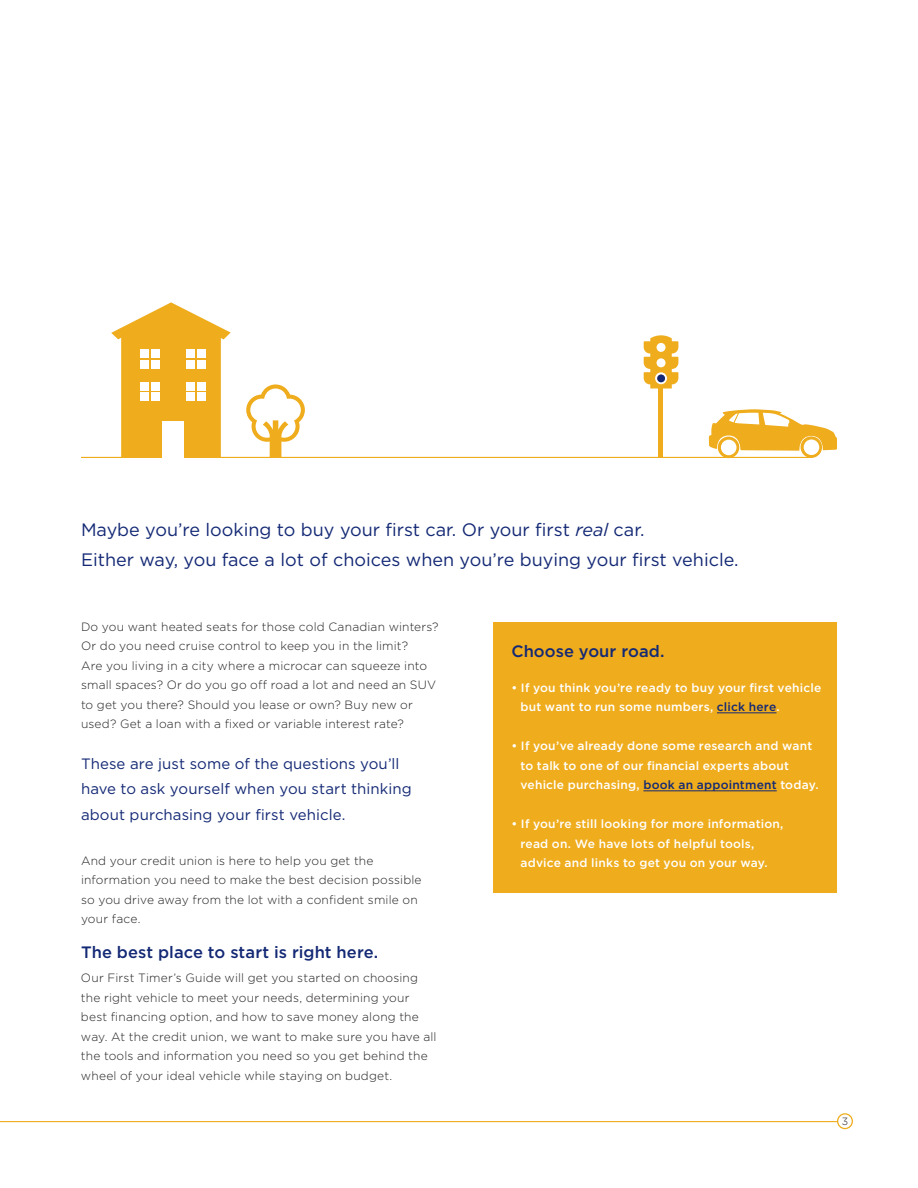
<style>
.page{position:relative;width:918px;height:1188px;background:#fff}
.page>*{position:absolute;margin:0;border:0;box-sizing:border-box;transform-origin:0 0}
.t1{font:18px/30px "Gotham";color:#142975}
.t2{font:500 16.5px "Gotham";letter-spacing:.005em;color:#142975}
.t3{font:15px/25.5px "Gotham";letter-spacing:.005em;color:#142975}
.t4{font:300 12px/19.5px "Gotham";letter-spacing:.015em;color:#231f20}
.t5{font:500 12px/19.5px "Gotham";letter-spacing:.015em;color:#fff}
.t6{font:300 10.5px "Gotham";color:#231f20}
.s1{font-style:italic}
.s2{color:#142975}
</style>
<div class="page">
<hr style="left:0;top:1121px;width:837px;height:1px;background:#efac1c">
<div style="left:494px;top:622px;width:343px;height:271px;background:#efac1c"></div>
<hr style="left:717px;top:713px;width:59px;height:1px;background:#142975">
<hr style="left:643px;top:791px;width:134px;height:1px;background:#142975">
<div style="left:837px;top:1113px;width:16px;height:16px;border:1px solid #efac1c;border-radius:50%"></div>
<svg style="left:709px;top:409px;width:128px;height:49px"></svg>
<hr style="left:81px;top:457px;width:732px;height:1px;background:#efac1c">
<svg style="left:644px;top:335px;width:34px;height:53px"></svg>
<div style="left:657px;top:375px;width:8px;height:7px;background:#142975;border-radius:50%"></div>
<hr style="left:659px;top:388px;width:4px;height:70px;background:#efac1c">
<svg style="left:111px;top:302px;width:120px;height:155px"></svg>
<div style="left:184px;top:347px;width:24px;height:24px;background:#efac1c"></div>
<div style="left:138px;top:347px;width:24px;height:24px;background:#efac1c"></div>
<div style="left:184px;top:380px;width:24px;height:24px;background:#efac1c"></div>
<div style="left:138px;top:380px;width:24px;height:24px;background:#efac1c"></div>
<div style="left:186px;top:349px;width:9px;height:9px;background:#fff"></div>
<div style="left:141px;top:349px;width:8px;height:9px;background:#fff"></div>
<div style="left:186px;top:382px;width:9px;height:9px;background:#fff"></div>
<div style="left:141px;top:382px;width:8px;height:9px;background:#fff"></div>
<div style="left:197px;top:349px;width:9px;height:9px;background:#fff"></div>
<div style="left:151px;top:349px;width:9px;height:9px;background:#fff"></div>
<div style="left:197px;top:382px;width:9px;height:9px;background:#fff"></div>
<div style="left:151px;top:382px;width:9px;height:9px;background:#fff"></div>
<div style="left:186px;top:360px;width:9px;height:9px;background:#fff"></div>
<div style="left:141px;top:360px;width:8px;height:9px;background:#fff"></div>
<div style="left:186px;top:392px;width:9px;height:9px;background:#fff"></div>
<div style="left:141px;top:392px;width:8px;height:9px;background:#fff"></div>
<div style="left:197px;top:360px;width:9px;height:9px;background:#fff"></div>
<div style="left:151px;top:360px;width:9px;height:9px;background:#fff"></div>
<div style="left:197px;top:392px;width:9px;height:9px;background:#fff"></div>
<div style="left:151px;top:392px;width:9px;height:9px;background:#fff"></div>
<div style="left:162px;top:421px;width:21px;height:37px;background:#fff"></div>
<svg style="left:246px;top:384px;width:59px;height:73px"></svg>
<h1 class="t1" style="left:81px;top:515px;width:659px">Maybe you’re looking to buy your first car. Or your first <span class="s1">real</span> car.<br>Either way, you face a lot of choices when you’re buying your first vehicle.</h1>
<p class="t4" style="left:81px;top:617px;width:359px">Do you want heated seats for those cold Canadian winters?<br>Or do you need cruise control to keep you in the limit?<br>Are you living in a city where a microcar can squeeze into small spaces? Or do you go off road a lot and need an SUV to get you there? Should you lease or own? Buy new or used? Get a loan with a fixed or variable interest rate?</p>
<p class="t3" style="left:81px;top:750px;width:332px">These are just some of the questions you’ll have to ask yourself when you start thinking about purchasing your first vehicle.</p>
<p class="t4" style="left:81px;top:851px;width:342px">And your credit union is here to help you get the information you need to make the best decision possible so you drive away from the lot with a confident smile on your face.</p>
<h2 class="t2" style="left:81px;top:941px;width:299px">The best place to start is right here.</h2>
<p class="t4" style="left:81px;top:968px;width:357px">Our First Timer’s Guide will get you started on choosing the right vehicle to meet your needs, determining your best financing option, and how to save money along the way. At the credit union, we want to make sure you have all the tools and information you need so you get behind the wheel of your ideal vehicle while staying on budget.</p>
<h2 class="t2" style="left:512px;top:641px;width:155px">Choose your road.</h2>
<p class="t5" style="left:520px;top:678px;width:302px;text-indent:-9px">• If you think you’re ready to buy your first vehicle but want to run some numbers, <span class="s2">click here</span>.</p>
<p class="t5" style="left:520px;top:736px;width:300px;text-indent:-9px">• If you’ve already done some research and want to talk to one of our financial experts about vehicle purchasing, <span class="s2">book an appointment</span> today.</p>
<p class="t5" style="left:520px;top:814px;width:264px;text-indent:-9px">• If you’re still looking for more information, read on. We have lots of helpful tools, advice and links to get you on your way.</p>
<p class="t6" style="left:842px;top:1115px;width:8px">3</p>
</div>
